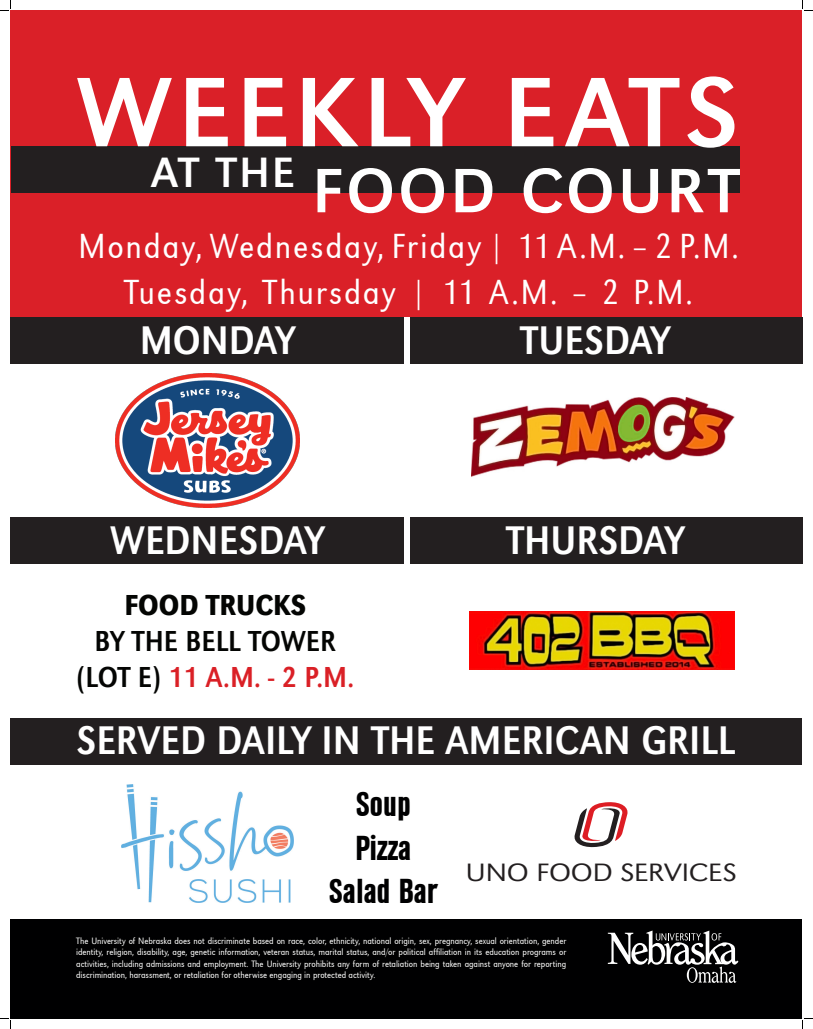
<style>
.page{position:relative;width:813px;height:1029px;background:#fff}
.page>*{position:absolute;margin:0;border:0;box-sizing:border-box;transform-origin:0 0}
.t1{font:102.5px "URW Grotesk";letter-spacing:.05em;color:#fff}
.t2{font:65px "URW Grotesk";letter-spacing:.05em;color:#fff}
.t3{font:41.45px "URW Grotesk Ext Nar";color:#fff}
.t4{font:300 36px "URW Grotesk Ext Nar";letter-spacing:.05em;color:#fff}
.t5{font:700 36px/43.2px "URW Grotesk Con";color:#000001}
.t6{font:30px/36px "URW Grotesk Ext Nar";color:#040503;text-align:center}
.t7{font:300 26.1px "URW Grotesk";letter-spacing:-.015em;color:#231f20;scale:1.15 1}
.t8{font:300 9.5px/11.4px "URW Grotesk Ext Nar";letter-spacing:-.005em;color:#fff;text-align:justify}
.s1{font-weight:500}
.s2{color:#da2026}
</style>
<div class="page">
<div style="left:10px;top:10px;width:792px;height:311px;background:#da2028"></div>
<div style="left:11px;top:146px;width:729px;height:47px;background:#231f20"></div>
<div style="left:10px;top:919px;width:792px;height:99px;background:#000001"></div>
<svg style="left:608px;top:931px;width:130px;height:52px"></svg>
<div style="left:10px;top:317px;width:396px;height:47px;background:#231f20"></div>
<div style="left:405px;top:317px;width:397px;height:47px;background:#231f20"></div>
<div style="left:10px;top:517px;width:396px;height:47px;background:#231f20"></div>
<div style="left:405px;top:517px;width:397px;height:47px;background:#231f20"></div>
<div style="left:10px;top:718px;width:792px;height:46px;background:#231f20"></div>
<img style="left:115px;top:373px;width:185px;height:135px">
<img style="left:470px;top:612px;width:265px;height:58px">
<img style="left:122px;top:785px;width:171px;height:118px">
<div style="left:404px;top:317px;width:5px;height:395px;background:#fff"></div>
<img style="left:471px;top:397px;width:264px;height:80px">
<svg style="left:574px;top:802px;width:54px;height:46px"></svg>
<svg style="left:0;top:0;width:11px;height:11px"></svg>
<svg style="left:0;top:1018px;width:11px;height:11px"></svg>
<svg style="left:802px;top:0;width:11px;height:11px"></svg>
<svg style="left:802px;top:1018px;width:11px;height:11px"></svg>
<p class="t1" style="left:76px;top:53px;width:664px">WEEKLY EATS</p>
<p class="t2" style="left:151px;top:153px;width:589px"><sup>AT</sup> <sup>THE</sup> FOOD COURT</p>
<p class="t4" style="left:78px;top:225px;width:662px">Monday, Wednesday, Friday | 11 A.M. – 2 P.M.</p>
<p class="t4" style="left:124px;top:271px;width:570px">Tuesday, Thursday | 11 A.M. – 2 P.M.</p>
<p class="t3" style="left:140px;top:316px;width:157px">MONDAY</p>
<p class="t3" style="left:521px;top:316px;width:151px">TUESDAY</p>
<p class="t3" style="left:110px;top:516px;width:216px">WEDNESDAY</p>
<p class="t3" style="left:506px;top:516px;width:180px">THURSDAY</p>
<p class="t6" style="left:77px;top:588px;width:279px"><span class="s1">FOOD TRUCKS<br></span>BY THE BELL TOWER (LOT E) <span class="s2">11 A.M. - 2 P.M.</span></p>
<p class="t3" style="left:77px;top:716px;width:660px">SERVED DAILY IN THE AMERICAN GRILL</p>
<p class="t5" style="left:355px;top:784px;width:58px">Soup<br>Pizza</p>
<p class="t5" style="left:329px;top:870px;width:110px">Salad Bar</p>
<p class="t7" style="left:465px;top:858px;width:237px">UNO FOOD SERVICES</p>
<p class="t8" style="left:76px;top:935px;width:492px">The University of Nebraska does not discriminate based on race, color, ethnicity, national origin, sex, pregnancy, sexual orientation, gender identity, religion, disability, age, genetic information, veteran status, marital status, and/or political affiliation in its education programs or activities, including admissions and employment. The University prohibits any form of retaliation being taken against anyone for reporting discrimination, harassment, or retaliation for otherwise engaging in protected activity.</p>
</div>
